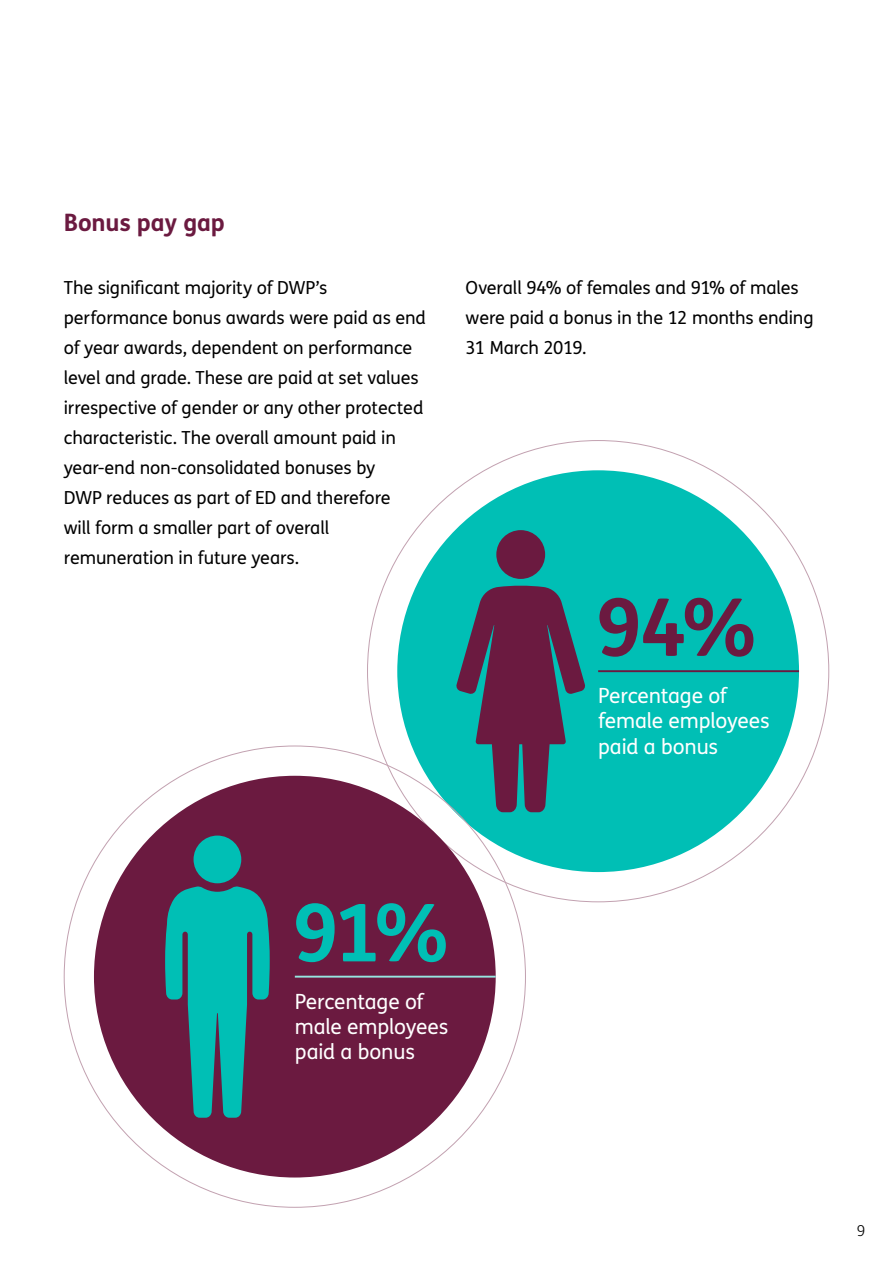
<style>
.page{position:relative;width:893px;height:1263px;background:#fff}
.page>*{position:absolute;margin:0;border:0;box-sizing:border-box;transform-origin:0 0}
.t1{font:700 79.65px "FS Me";color:#6b1a40}
.t2{font:700 79.65px "FS Me";color:#00bfb5}
.t3{font:700 24px "FS Me";letter-spacing:-.01em;color:#6b1a40}
.t4{font:21px/25.2px "FS Me";letter-spacing:-.01em;color:#fff}
.t5{font:18px/30px "FS Me";letter-spacing:-.005em;color:#000}
.t6{font:300 15px "FS Me";color:#000}
</style>
<div class="page">
<div style="left:397px;top:470px;width:402px;height:402px;background:#00bfb5;border-radius:50%"></div>
<div style="left:496px;top:530px;width:49px;height:49px;background:#6b1a40;border-radius:50%"></div>
<svg style="left:456px;top:585px;width:129px;height:227px"></svg>
<hr style="left:598px;top:670px;width:201px;height:2px;background:#6b1a40">
<div style="left:94px;top:776px;width:402px;height:401px;background:#6b1a40;border-radius:50%"></div>
<div style="left:194px;top:835px;width:47px;height:48px;background:#00bfb5;border-radius:50%"></div>
<svg style="left:165px;top:886px;width:105px;height:232px"></svg>
<hr style="left:295px;top:976px;width:201px;height:1px;background:#96e6e0">
<h2 class="t3" style="left:64px;top:204px;width:162px">Bonus pay gap</h2>
<p class="t5" style="left:64px;top:272px;width:364px">The significant majority of DWP’s performance bonus awards were paid as end of year awards, dependent on performance level and grade. These are paid at set values irrespective of gender or any other protected characteristic. The overall amount paid in year-end non-consolidated bonuses by<br>DWP reduces as part of ED and therefore<br>will form a smaller part of overall remuneration in future years.</p>
<p class="t5" style="left:466px;top:272px;width:349px">Overall 94% of females and 91% of males were paid a bonus in the 12 months ending<br>31 March 2019.</p>
<h1 class="t1" style="left:595px;top:566px;width:164px">94%</h1>
<p class="t4" style="left:598px;top:683px;width:173px">Percentage of female employees paid a bonus</p>
<h1 class="t2" style="left:292px;top:871px;width:159px">91%</h1>
<p class="t4" style="left:295px;top:988px;width:155px">Percentage of male employees paid a bonus</p>
<p class="t6" style="left:857px;top:1220px;width:10px">9</p>
</div>
